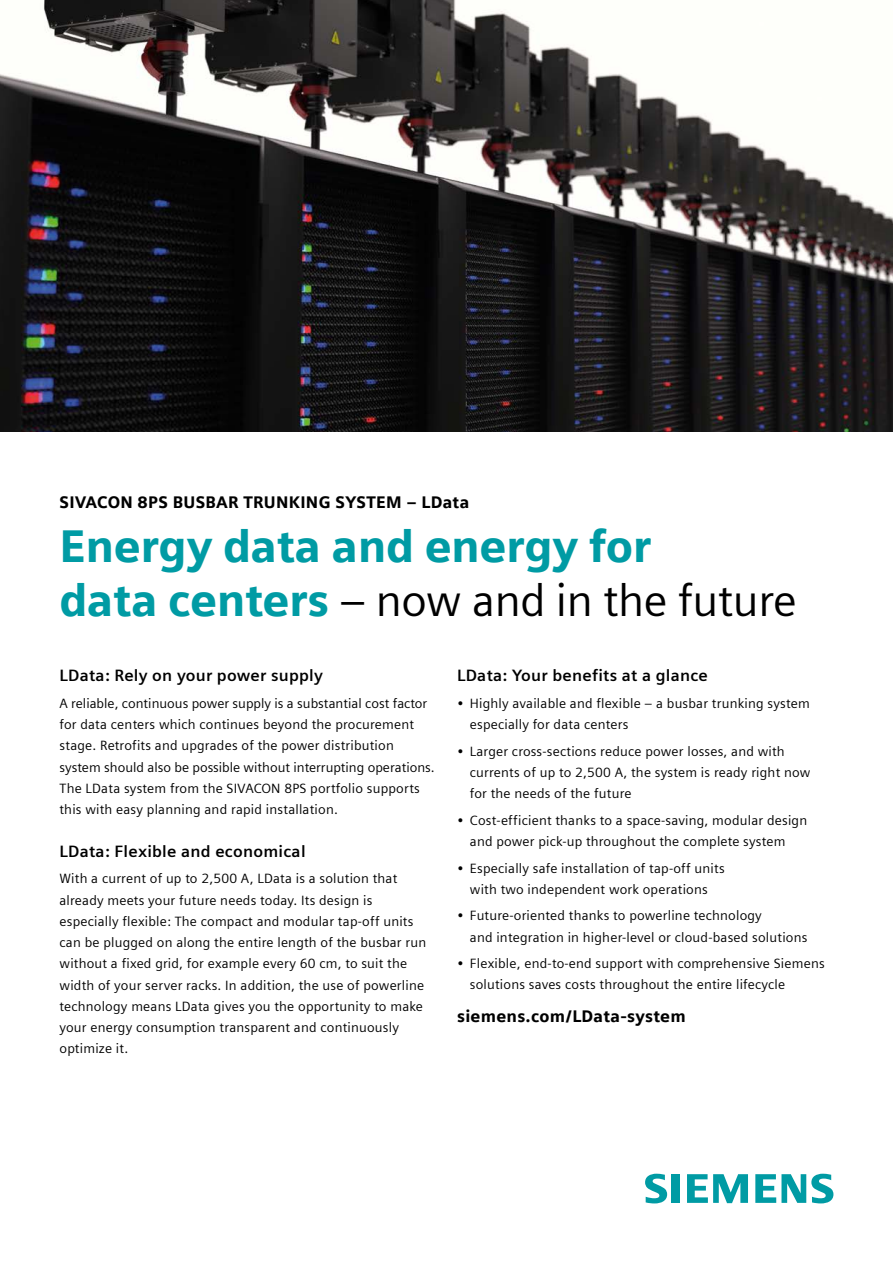
<style>
.page{position:relative;width:893px;height:1263px;background:#fff}
.page>*{position:absolute;margin:0;border:0;box-sizing:border-box;transform-origin:0 0}
.t1{font:45px "Siemens Sans Global";letter-spacing:-.01em;color:#000}
.t2{font:900 45px "Siemens Sans";letter-spacing:-.01em;color:#009ba4}
.t3{font:700 16.5px "Siemens Sans Global";letter-spacing:.015em;color:#000}
.t4{font:900 16.5px "Siemens Sans";letter-spacing:.015em;color:#000}
.t5{font:13.5px/21.3px "Siemens Sans Global";letter-spacing:.015em;color:#000}
.s1{font-family:"Siemens Sans";font-weight:900;color:#009ba4}
</style>
<div class="page">
<img style="left:0;top:0;width:893px;height:432px">
<svg style="left:645px;top:1174px;width:35px;height:29px"></svg>
<svg style="left:687px;top:1174px;width:61px;height:29px"></svg>
<svg style="left:755px;top:1174px;width:78px;height:29px"></svg>
<p class="t4" style="left:60px;top:489px;width:411px">SIVACON 8PS BUSBAR TRUNKING SYSTEM – LData</p>
<h1 class="t2" style="left:60px;top:510px;width:593px">Energy data and energy for</h1>
<h1 class="t1" style="left:60px;top:574px;width:739px"><span class="s1">data centers</span> – now and in the future</h1>
<p class="t3" style="left:60px;top:666px;width:265px">LData: Rely on your power supply</p>
<p class="t5" style="left:60px;top:692px;width:377px">A reliable, continuous power supply is a substantial cost factor for data centers which continues beyond the procurement stage. Retrofits and upgrades of the power distribution system should also be possible without interrupting operations.<br>The LData system from the SIVACON 8PS portfolio supports this with easy planning and rapid installation.</p>
<p class="t3" style="left:60px;top:841px;width:248px">LData: Flexible and economical</p>
<p class="t5" style="left:60px;top:868px;width:368px">With a current of up to 2,500 A, LData is a solution that already meets your future needs today. Its design is especially flexible: The compact and modular tap-off units can be plugged on along the entire length of the busbar run without a fixed grid, for example every 60 cm, to suit the width of your server racks. In addition, the use of powerline technology means LData gives you the opportunity to make your energy consumption transparent and continuously optimize it.</p>
<p class="t3" style="left:457px;top:666px;width:252px">LData: Your benefits at a glance</p>
<p class="t5" style="left:470px;top:692px;width:341px;text-indent:-13px">• Highly available and flexible – a busbar trunking system especially for data centers</p>
<p class="t5" style="left:470px;top:740px;width:342px;text-indent:-13px">• Larger cross-sections reduce power losses, and with currents of up to 2,500 A, the system is ready right now for the needs of the future</p>
<p class="t5" style="left:470px;top:809px;width:339px;text-indent:-13px">• Cost-efficient thanks to a space-saving, modular design and power pick-up throughout the complete system</p>
<p class="t5" style="left:457px;top:857px;width:269px;text-align:center">• Especially safe installation of tap-off units with two independent work operations</p>
<p class="t5" style="left:470px;top:905px;width:339px;text-indent:-13px">• Future-oriented thanks to powerline technology<br>and integration in higher-level or cloud-based solutions</p>
<p class="t5" style="left:470px;top:953px;width:356px;text-indent:-13px">• Flexible, end-to-end support with comprehensive Siemens solutions saves costs throughout the entire lifecycle</p>
<p class="t4" style="left:457px;top:1003px;width:230px">siemens.com/LData-system</p>
</div>
